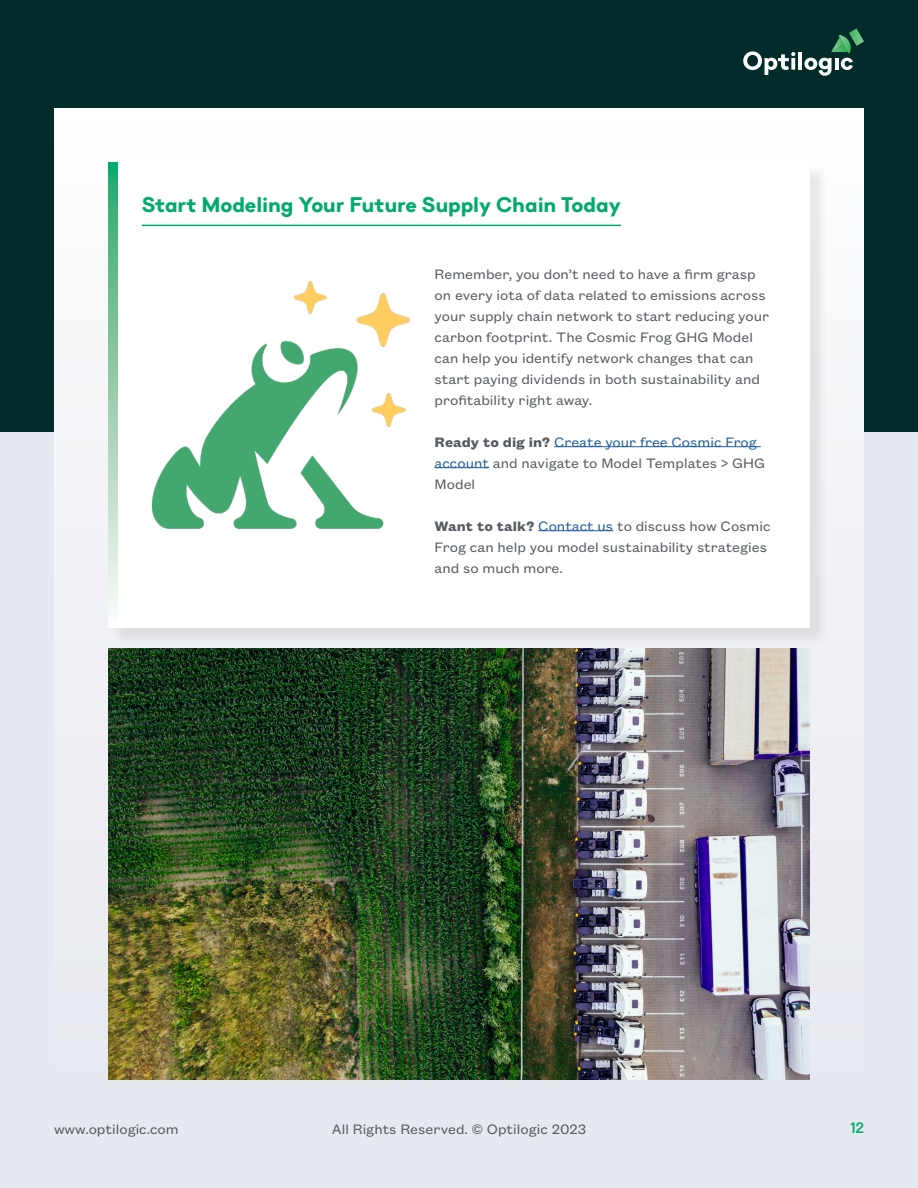
<style>
.page{position:relative;width:918px;height:1188px;background:#e7e9f0}
.page>*{position:absolute;margin:0;border:0;box-sizing:border-box;transform-origin:0 0}
.t1{font:700 21px "Danzza";letter-spacing:-.005em;color:#00aa6c}
.t2{font:15px/21px "Founders Grotesk Text";color:#555b61}
.t3{font:500 15px "Danzza";color:#00aa6c}
.s1{font-weight:700}
.s2{color:#215e9e}
</style>
<div class="page">
<div style="left:0;top:0;width:918px;height:432px;background:#022c2a"></div>
<svg style="left:743px;top:51px;width:52px;height:24px"></svg>
<hr style="left:798px;top:52px;width:4px;height:18px;background:#fff">
<svg style="left:804px;top:28px;width:60px;height:48px"></svg>
<div style="left:54px;top:108px;width:810px;height:972px;background:linear-gradient(to bottom,#fdfdfe,#e6e9ef)"></div>
<div style="left:110px;top:164px;width:719px;height:482px;background:#000;opacity:.08"></div>
<div style="left:108px;top:162px;width:702px;height:465px;background:#fff"></div>
<hr style="left:554px;top:446px;width:207px;height:1px;background:#215e9e">
<hr style="left:435px;top:467px;width:54px;height:1px;background:#215e9e">
<hr style="left:538px;top:530px;width:75px;height:1px;background:#215e9e">
<svg style="left:108px;top:162px;width:10px;height:446px;background:#91cdac"></svg>
<img style="left:151px;top:281px;width:259px;height:248px">
<hr style="left:142px;top:225px;width:479px;height:1px;background:#00aa6c">
<img style="left:108px;top:648px;width:702px;height:432px">
<h1 class="t1" style="left:142px;top:190px;width:481px">Start Modeling Your Future Supply Chain Today</h1>
<p class="t2" style="left:435px;top:262px;width:336px">Remember, you don’t need to have a firm grasp on every iota of data related to emissions across your supply chain network to start reducing your carbon footprint. The Cosmic Frog GHG Model can help you identify network changes that can start paying dividends in both sustainability and profitability right away.</p>
<p class="t2" style="left:435px;top:430px;width:332px"><span class="s1">Ready to dig in?</span> <span class="s2">Create your free Cosmic Frog account</span> and navigate to Model Templates &gt; GHG<br>Model</p>
<p class="t2" style="left:435px;top:514px;width:338px"><span class="s1">Want to talk?</span> <span class="s2">Contact us</span> to discuss how Cosmic<br>Frog can help you model sustainability strategies and so much more.</p>
<p class="t2" style="left:54px;top:1118px;width:126px">www.optilogic.com</p>
<p class="t2" style="left:332px;top:1118px;width:256px">All Rights Reserved. © Optilogic 2023</p>
<p class="t3" style="left:851px;top:1119px;width:15px">12</p>
</div>
